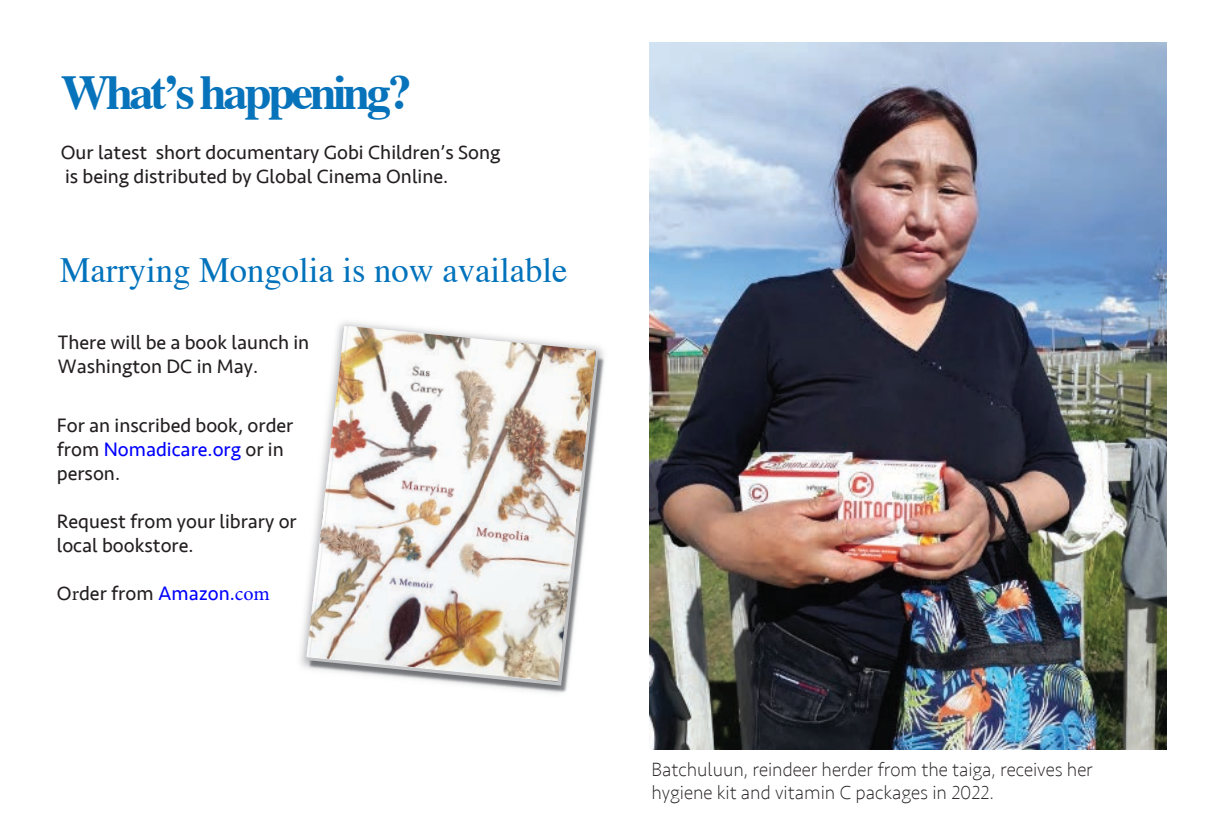
<style>
.page{position:relative;width:1217px;height:836px;background:#fff}
.page>*{position:absolute;margin:0;border:0;box-sizing:border-box;transform-origin:0 0}
.t1{font:700 48.6px "Times";letter-spacing:-.07em;color:#0773bb}
.t2{font:35.4px "Times";color:#0072bc}
.t3{font:20px/24px "Seravek";color:#231f20}
.t4{font:200 19.6px/23.6px "Seravek";color:#231f20}
.s1{color:#00f}
.s2{font-family:"Minion Pro"}
.s3{font-family:"Minion Pro";color:#00f}
</style>
<div class="page">
<img style="left:649px;top:42px;width:517px;height:708px">
<img style="left:300px;top:253px;width:372px;height:497px">
<img style="left:306px;top:326px;width:290px;height:355px">
<svg style="left:309px;top:327px;width:39px;height:330px"></svg>
<h1 class="t1" style="left:61px;top:46px;width:353px">What’s happening?</h1>
<p class="t3" style="left:61px;top:140px;width:441px">Our latest short documentary Gobi Children’s Song is being distributed by Global Cinema Online.</p>
<h2 class="t2" style="left:60px;top:236px;width:509px">Marrying Mongolia is now available</h2>
<p class="t3" style="left:58px;top:330px;width:253px">There will be a book launch in<br>Washington DC in May.</p>
<p class="t3" style="left:57px;top:413px;width:238px">For an inscribed book, order from <span class="s1">Nomadicare.org</span> or in person.</p>
<p class="t3" style="left:57px;top:509px;width:241px">Request from your library or local bookstore.</p>
<p class="t3" style="left:57px;top:581px;width:215px">O<span class="s2">r</span>der from <span class="s1">Amazon.</span><span class="s3">com</span></p>
<p class="t4" style="left:651px;top:757px;width:443px">Batchuluun, reindeer herder from the taiga, receives her hygiene kit and vitamin C packages in 2022.</p>
</div>
